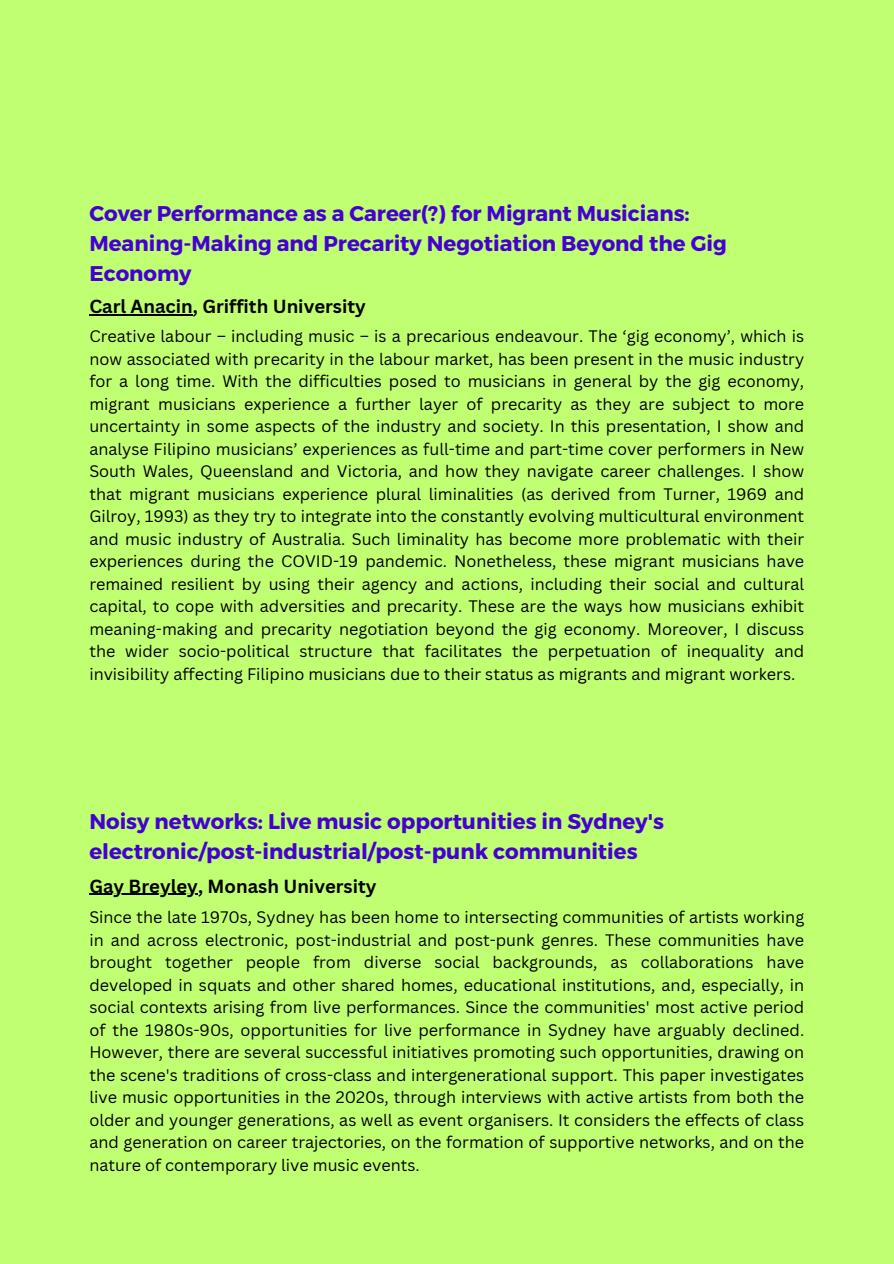
<style>
.page{position:relative;width:894px;height:1264px;background:#fff}
.page>*{position:absolute;margin:0;border:0;box-sizing:border-box;transform-origin:0 0}
.t1{font:700 21.3px/29.8px "Montserrat";color:#4400d2}
.t2{font:700 18.45px "Canva Sans";color:#000}
.t3{font:16.2px/22.5px "Canva Sans";color:#000;text-align:justify}
</style>
<div class="page">
<div style="left:0;top:0;width:893px;height:1263px;background:#c1ff72"></div>
<hr style="left:89px;top:314px;width:104px;height:1px;background:#000">
<hr style="left:89px;top:893px;width:109px;height:1px;background:#000">
<h1 class="t1" style="left:89px;top:197px;width:639px">Cover Performance as a Career(?) for Migrant Musicians:<br>Meaning-Making and Precarity Negotiation Beyond the Gig<br>Economy</h1>
<h2 class="t2" style="left:89px;top:293px;width:278px">Carl Anacin, Griffith University</h2>
<p class="t3" style="left:89px;top:325px;width:716px">Creative labour – including music – is a precarious endeavour. The ‘gig economy’, which is now associated with precarity in the labour market, has been present in the music industry for a long time. With the difficulties posed to musicians in general by the gig economy, migrant musicians experience a further layer of precarity as they are subject to more uncertainty in some aspects of the industry and society. In this presentation, I show and analyse Filipino musicians’ experiences as full-time and part-time cover performers in New South Wales, Queensland and Victoria, and how they navigate career challenges. I show that migrant musicians experience plural liminalities (as derived from Turner, 1969 and Gilroy, 1993) as they try to integrate into the constantly evolving multicultural environment and music industry of Australia. Such liminality has become more problematic with their experiences during the COVID-19 pandemic. Nonetheless, these migrant musicians have remained resilient by using their agency and actions, including their social and cultural capital, to cope with adversities and precarity. These are the ways how musicians exhibit meaning-making and precarity negotiation beyond the gig economy. Moreover, I discuss the wider socio-political structure that facilitates the perpetuation of inequality and invisibility affecting Filipino musicians due to their status as migrants and migrant workers.</p>
<h1 class="t1" style="left:89px;top:805px;width:576px">Noisy networks: Live music opportunities in Sydney's electronic/post-industrial/post-punk communities</h1>
<h2 class="t2" style="left:89px;top:873px;width:288px">Gay Breyley, Monash University</h2>
<p class="t3" style="left:89px;top:905px;width:716px">Since the late 1970s, Sydney has been home to intersecting communities of artists working in and across electronic, post-industrial and post-punk genres. These communities have brought together people from diverse social backgrounds, as collaborations have developed in squats and other shared homes, educational institutions, and, especially, in social contexts arising from live performances. Since the communities' most active period of the 1980s-90s, opportunities for live performance in Sydney have arguably declined.<br>However, there are several successful initiatives promoting such opportunities, drawing on the scene's traditions of cross-class and intergenerational support. This paper investigates live music opportunities in the 2020s, through interviews with active artists from both the older and younger generations, as well as event organisers. It considers the effects of class and generation on career trajectories, on the formation of supportive networks, and on the nature of contemporary live music events.</p>
</div>
